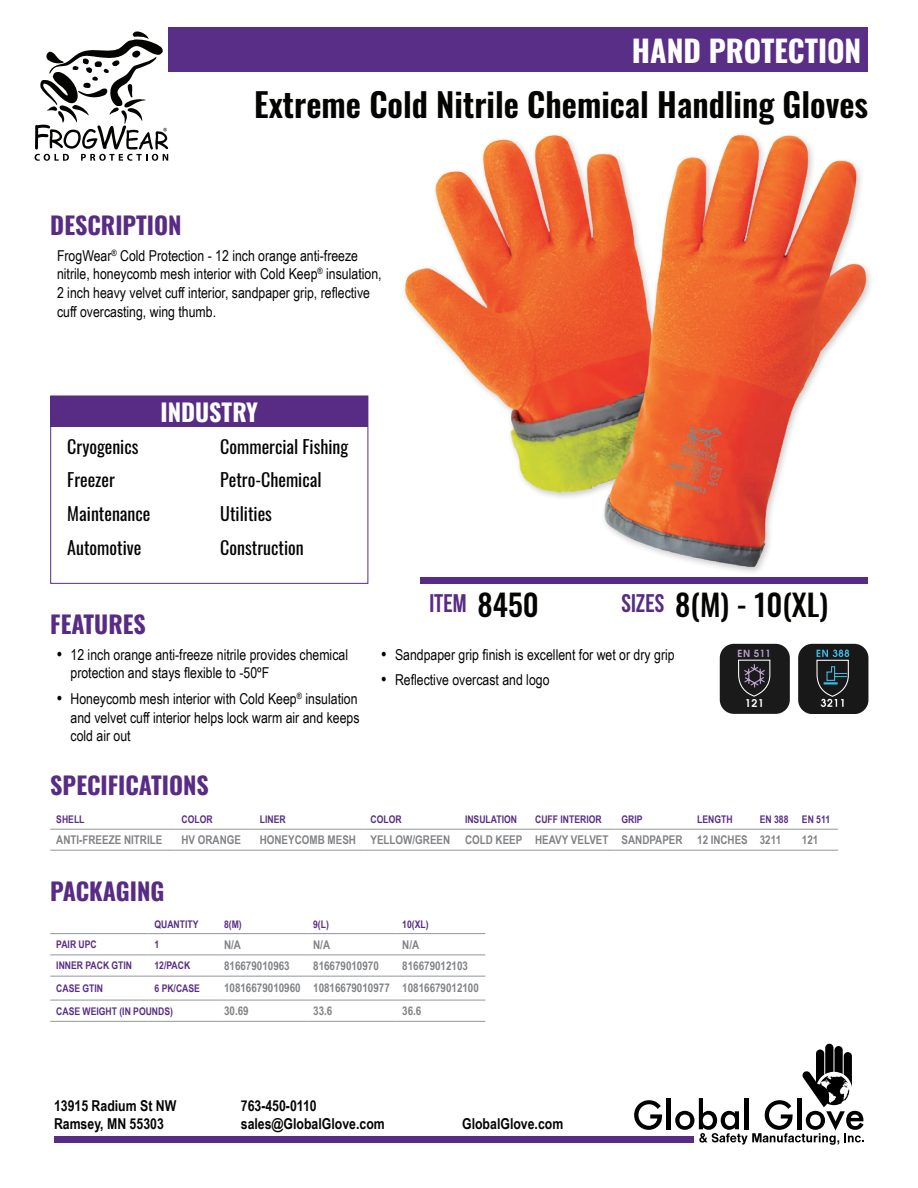
<style>
.page{position:relative;width:918px;height:1188px;background:#fff}
.page>*{position:absolute;margin:0;border:0;box-sizing:border-box;transform-origin:0 0}
.Heading{font:600 33px "Oswald";color:#040503}
.Line_Item_Head{font:500 30px "Oswald";color:#040503}
.Body_List{font:700 30px "Oswald";color:#fff}
.Body_Heading{font:700 25.5px "Bebas Neue";color:#582c84}
.Body_Features{font:700 24px "Oswald";color:#582c84}
.Body_Heading-2{font:700 24px "Oswald";color:#582c84}
.Industry_Head{font:700 24px "Oswald";color:#fff}
.Body_Industry{font:18px "Oswald";color:#040503}
.Body_Text{font:15px/18.8px "Arial Narrow";color:#040503}
.t1{font:700 15px "Arial Narrow";color:#040503}
.TBL_Regular_SX{font:700 12px "Arial Narrow";color:#808285}
.TBL_Header_SX{font:700 12px "Arial Narrow";color:#808285}
.TBL_Header_SX-2{font:700 10.5px "Arial Narrow";color:#582c84}
.t2{font:600 10.5px "Avant Garde";color:#fff}
.t3{font:600 9.6px "Avant Garde";color:#b8a0cc}
.s1{font-weight:700;font-size:16.5px}
</style>
<div class="page">
<div style="left:54px;top:1137px;width:639px;height:6px;background:#582c84"></div>
<svg style="left:634px;top:1100px;width:28px;height:30px"></svg>
<hr style="left:667px;top:1098px;width:4px;height:31px;background:#000">
<svg style="left:675px;top:1044px;width:189px;height:101px"></svg>
<div style="left:50px;top:396px;width:318px;height:188px;border:1px solid #582c84"></div>
<hr style="left:50px;top:829px;width:126px;height:1px;background:#939598">
<hr style="left:176px;top:829px;width:78px;height:1px;background:#939598">
<hr style="left:254px;top:829px;width:110px;height:1px;background:#939598">
<hr style="left:364px;top:829px;width:95px;height:1px;background:#939598">
<hr style="left:459px;top:829px;width:70px;height:1px;background:#939598">
<hr style="left:529px;top:829px;width:87px;height:1px;background:#939598">
<hr style="left:616px;top:829px;width:75px;height:1px;background:#939598">
<hr style="left:691px;top:829px;width:63px;height:1px;background:#939598">
<hr style="left:754px;top:829px;width:42px;height:1px;background:#939598">
<hr style="left:796px;top:829px;width:42px;height:1px;background:#939598">
<hr style="left:50px;top:850px;width:126px;height:1px;background:#939598">
<hr style="left:176px;top:850px;width:78px;height:1px;background:#939598">
<hr style="left:254px;top:850px;width:110px;height:1px;background:#939598">
<hr style="left:364px;top:850px;width:95px;height:1px;background:#939598">
<hr style="left:459px;top:850px;width:70px;height:1px;background:#939598">
<hr style="left:529px;top:850px;width:87px;height:1px;background:#939598">
<hr style="left:616px;top:850px;width:75px;height:1px;background:#939598">
<hr style="left:691px;top:850px;width:63px;height:1px;background:#939598">
<hr style="left:754px;top:850px;width:42px;height:1px;background:#939598">
<hr style="left:796px;top:850px;width:42px;height:1px;background:#939598">
<hr style="left:50px;top:933px;width:99px;height:1px;background:#939598">
<hr style="left:148px;top:933px;width:70px;height:1px;background:#939598">
<hr style="left:218px;top:933px;width:89px;height:1px;background:#939598">
<hr style="left:307px;top:933px;width:89px;height:1px;background:#939598">
<hr style="left:396px;top:933px;width:89px;height:1px;background:#939598">
<hr style="left:50px;top:955px;width:99px;height:1px;background:#939598">
<hr style="left:148px;top:955px;width:70px;height:1px;background:#939598">
<hr style="left:218px;top:955px;width:89px;height:1px;background:#939598">
<hr style="left:307px;top:955px;width:89px;height:1px;background:#939598">
<hr style="left:396px;top:955px;width:89px;height:1px;background:#939598">
<hr style="left:218px;top:1021px;width:89px;height:1px;background:#939598">
<hr style="left:307px;top:1021px;width:89px;height:1px;background:#939598">
<hr style="left:396px;top:1021px;width:89px;height:1px;background:#939598">
<hr style="left:50px;top:976px;width:99px;height:1px;background:#939598">
<hr style="left:148px;top:976px;width:70px;height:1px;background:#939598">
<hr style="left:218px;top:976px;width:89px;height:1px;background:#939598">
<hr style="left:307px;top:976px;width:89px;height:1px;background:#939598">
<hr style="left:396px;top:976px;width:89px;height:1px;background:#939598">
<hr style="left:50px;top:1000px;width:99px;height:1px;background:#939598">
<hr style="left:148px;top:1000px;width:70px;height:1px;background:#939598">
<hr style="left:218px;top:1000px;width:89px;height:1px;background:#939598">
<hr style="left:307px;top:1000px;width:89px;height:1px;background:#939598">
<hr style="left:396px;top:1000px;width:89px;height:1px;background:#939598">
<hr style="left:50px;top:1021px;width:99px;height:1px;background:#939598">
<hr style="left:148px;top:1021px;width:70px;height:1px;background:#939598">
<div style="left:50px;top:396px;width:318px;height:31px;background:#582c84"></div>
<img style="left:405px;top:134px;width:463px;height:438px">
<div style="left:798px;top:644px;width:70px;height:70px;background:#181818;border-radius:14px"></div>
<svg style="left:816px;top:650px;width:33px;height:57px"></svg>
<div style="left:720px;top:644px;width:70px;height:70px;background:#1a1a1a;border-radius:14px"></div>
<svg style="left:737px;top:659px;width:34px;height:55px"></svg>
<div style="left:420px;top:577px;width:448px;height:7px;background:#582c84"></div>
<svg style="left:35px;top:31px;width:133px;height:130px"></svg>
<div style="left:168px;top:27px;width:700px;height:45px;background:#592e86"></div>
<p class="Body_List" style="left:632px;top:35px;width:231px">HAND PROTECTION</p>
<p class="Heading" style="left:254px;top:87px;width:615px">Extreme Cold Nitrile Chemical Handling Gloves</p>
<p class="Body_Heading-2" style="left:50px;top:213px;width:133px">DESCRIPTION</p>
<p class="Body_Text" style="left:57px;top:245px;width:326px">FrogWear<sup>®</sup> Cold Protection - 12 inch orange anti-freeze nitrile, honeycomb mesh interior with Cold Keep<sup>®</sup> insulation, 2 inch heavy velvet cuff interior, sandpaper grip, reflective cuff overcasting, wing thumb.</p>
<p class="Body_Industry" style="left:67px;top:430px;width:73px">Cryogenics</p>
<p class="Body_Industry" style="left:67px;top:464px;width:49px">Freezer</p>
<p class="Body_Industry" style="left:67px;top:498px;width:85px">Maintenance</p>
<p class="Body_Industry" style="left:67px;top:531px;width:76px">Automotive</p>
<p class="Industry_Head" style="left:160px;top:399px;width:99px">INDUSTRY</p>
<p class="Body_Industry" style="left:220px;top:430px;width:129px">Commercial Fishing</p>
<p class="Body_Industry" style="left:220px;top:464px;width:103px">Petro-Chemical</p>
<p class="Body_Industry" style="left:220px;top:498px;width:53px">Utilities</p>
<p class="Body_Industry" style="left:220px;top:531px;width:85px">Construction</p>
<p class="Body_Features" style="left:50px;top:612px;width:97px">FEATURES</p>
<p class="Body_Text" style="left:71px;top:644px;width:279px;text-indent:-14px"><span class="s1">•</span> 12 inch orange anti-freeze nitrile provides chemical protection and stays flexible to -50ºF</p>
<p class="Body_Text" style="left:71px;top:689px;width:290px;text-indent:-14px"><span class="s1">•</span> Honeycomb mesh interior with Cold Keep<sup>®</sup> insulation and velvet cuff interior helps lock warm air and keeps cold air out</p>
<p class="Body_Features" style="left:50px;top:773px;width:160px">SPECIFICATIONS</p>
<p class="Body_Heading" style="left:429px;top:589px;width:39px">ITEM</p>
<p class="Line_Item_Head" style="left:478px;top:590px;width:63px">8450</p>
<p class="Line_Item_Head" style="left:675px;top:590px;width:155px">8(M) - 10(XL)</p>
<p class="Body_Heading" style="left:622px;top:589px;width:44px">SIZES</p>
<p class="Body_Text" style="left:382px;top:644px;width:295px"><span class="s1">•</span> Sandpaper grip finish is excellent for wet or dry grip</p>
<p class="Body_Text" style="left:382px;top:670px;width:170px"><span class="s1">•</span> Reflective overcast and logo</p>
<p class="t3" style="left:738px;top:647px;width:35px">EN 511</p>
<p class="t2" style="left:745px;top:696px;width:20px">121</p>
<p class="TBL_Header_SX-2" style="left:56px;top:812px;width:30px">SHELL</p>
<p class="TBL_Header_SX-2" style="left:182px;top:812px;width:33px">COLOR</p>
<p class="TBL_Header_SX-2" style="left:260px;top:812px;width:27px">LINER</p>
<p class="TBL_Header_SX-2" style="left:370px;top:812px;width:33px">COLOR</p>
<p class="TBL_Header_SX-2" style="left:465px;top:812px;width:53px">INSULATION</p>
<p class="TBL_Header_SX-2" style="left:535px;top:812px;width:68px">CUFF INTERIOR</p>
<p class="TBL_Header_SX-2" style="left:622px;top:812px;width:23px">GRIP</p>
<p class="TBL_Header_SX-2" style="left:697px;top:812px;width:37px">LENGTH</p>
<p class="TBL_Header_SX-2" style="left:760px;top:812px;width:30px">EN 388</p>
<p class="TBL_Header_SX-2" style="left:802px;top:812px;width:30px">EN 511</p>
<p class="TBL_Header_SX" style="left:56px;top:831px;width:108px">ANTI-FREEZE NITRILE</p>
<p class="TBL_Regular_SX" style="left:182px;top:831px;width:61px">HV ORANGE</p>
<p class="TBL_Regular_SX" style="left:260px;top:831px;width:98px">HONEYCOMB MESH</p>
<p class="TBL_Regular_SX" style="left:370px;top:831px;width:81px">YELLOW/GREEN</p>
<p class="TBL_Regular_SX" style="left:465px;top:831px;width:59px">COLD KEEP</p>
<p class="TBL_Regular_SX" style="left:535px;top:831px;width:75px">HEAVY VELVET</p>
<p class="TBL_Regular_SX" style="left:622px;top:831px;width:63px">SANDPAPER</p>
<p class="TBL_Regular_SX" style="left:697px;top:831px;width:52px">12 INCHES</p>
<p class="TBL_Regular_SX" style="left:760px;top:831px;width:23px">3211</p>
<p class="TBL_Regular_SX" style="left:802px;top:831px;width:18px">121</p>
<p class="Body_Features" style="left:50px;top:879px;width:116px">PACKAGING</p>
<p class="TBL_Header_SX-2" style="left:154px;top:916px;width:46px">QUANTITY</p>
<p class="TBL_Header_SX-2" style="left:224px;top:916px;width:19px">8(M)</p>
<p class="TBL_Header_SX-2" style="left:313px;top:916px;width:17px">9(L)</p>
<p class="TBL_Header_SX-2" style="left:402px;top:916px;width:28px">10(XL)</p>
<p class="TBL_Header_SX-2" style="left:56px;top:936px;width:42px">PAIR UPC</p>
<p class="TBL_Header_SX-2" style="left:154px;top:936px;width:6px">1</p>
<p class="TBL_Regular_SX" style="left:224px;top:935px;width:18px">N/A</p>
<p class="TBL_Regular_SX" style="left:313px;top:935px;width:18px">N/A</p>
<p class="TBL_Regular_SX" style="left:402px;top:935px;width:18px">N/A</p>
<p class="TBL_Header_SX-2" style="left:56px;top:958px;width:77px">INNER PACK GTIN</p>
<p class="TBL_Header_SX-2" style="left:154px;top:958px;width:37px">12/PACK</p>
<p class="TBL_Regular_SX" style="left:224px;top:957px;width:67px">816679010963</p>
<p class="TBL_Regular_SX" style="left:313px;top:957px;width:67px">816679010970</p>
<p class="TBL_Regular_SX" style="left:402px;top:957px;width:67px">816679012103</p>
<p class="TBL_Header_SX-2" style="left:56px;top:980px;width:48px">CASE GTIN</p>
<p class="TBL_Header_SX-2" style="left:154px;top:980px;width:47px">6 PK/CASE</p>
<p class="TBL_Regular_SX" style="left:224px;top:979px;width:78px">10816679010960</p>
<p class="TBL_Regular_SX" style="left:313px;top:979px;width:78px">10816679010977</p>
<p class="TBL_Regular_SX" style="left:402px;top:979px;width:78px">10816679012100</p>
<p class="TBL_Header_SX-2" style="left:56px;top:1003px;width:118px">CASE WEIGHT (IN POUNDS)</p>
<p class="TBL_Regular_SX" style="left:224px;top:1002px;width:26px">30.69</p>
<p class="TBL_Regular_SX" style="left:313px;top:1002px;width:21px">33.6</p>
<p class="TBL_Regular_SX" style="left:402px;top:1002px;width:21px">36.6</p>
<p class="t1" style="left:54px;top:1095px;width:124px">13915 Radium St NW</p>
<p class="t1" style="left:54px;top:1113px;width:111px">Ramsey, MN 55303</p>
<p class="t1" style="left:241px;top:1095px;width:77px">763-450-0110</p>
<p class="t1" style="left:241px;top:1113px;width:145px">sales@GlobalGlove.com</p>
<p class="t1" style="left:462px;top:1113px;width:103px">GlobalGlove.com</p>
</div>
